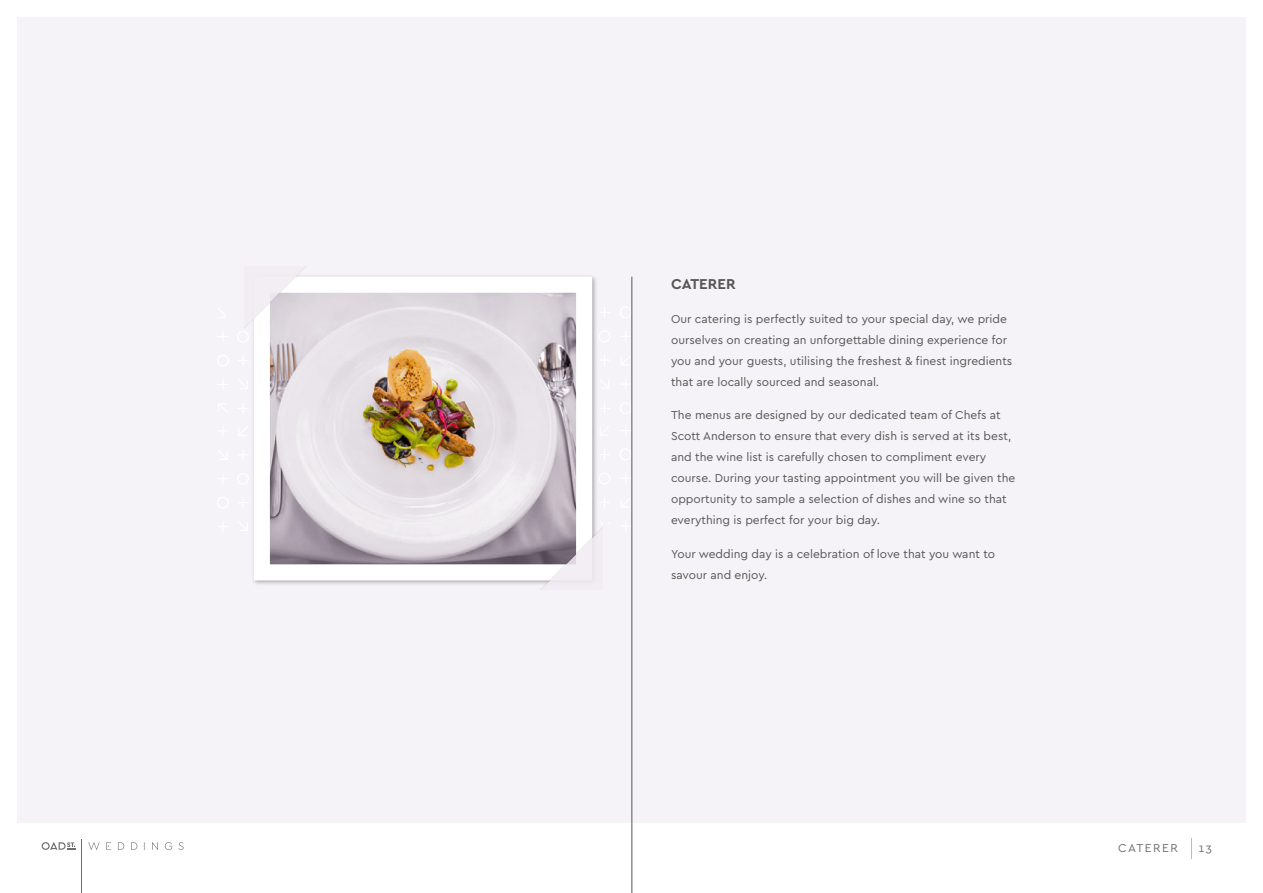
<style>
.page{position:relative;width:1263px;height:893px;background:#fff}
.page>*{position:absolute;margin:0;border:0;box-sizing:border-box;transform-origin:0 0}
.t1{font:700 15px "Cera Pro";color:#575756}
.t2{font:12px/21px "Cera GR";color:#575756}
.t3{font:12px "Cera GR";letter-spacing:.12em;color:#706f6f}
.t4{font:300 11.55px "Cera Pro";color:#706f6f}
</style>
<div class="page">
<svg style="left:1191px;top:839px;width:1px;height:20px"></svg>
<div style="left:17px;top:17px;width:1229px;height:806px;background:#f6f3f8"></div>
<svg style="left:218px;top:403px;width:9px;height:9px"></svg>
<svg style="left:239px;top:380px;width:9px;height:9px"></svg>
<svg style="left:600px;top:404px;width:9px;height:9px"></svg>
<svg style="left:600px;top:308px;width:9px;height:9px"></svg>
<svg style="left:620px;top:403px;width:11px;height:11px"></svg>
<svg style="left:219px;top:451px;width:9px;height:9px"></svg>
<svg style="left:217px;top:497px;width:11px;height:11px"></svg>
<svg style="left:621px;top:426px;width:9px;height:9px"></svg>
<svg style="left:600px;top:450px;width:9px;height:9px"></svg>
<svg style="left:621px;top:474px;width:9px;height:9px"></svg>
<div style="left:251px;top:274px;width:347px;height:312px;background:#000;opacity:.3"></div>
<img style="left:271px;top:294px;width:304px;height:269px">
<div style="left:254px;top:277px;width:338px;height:303px;border:16px solid #fff"></div>
<svg style="left:237px;top:267px;width:70px;height:76px"></svg>
<div style="left:226px;top:249px;width:18px;height:81px;background:#f6f3f8"></div>
<svg style="left:538px;top:521px;width:65px;height:69px"></svg>
<hr style="left:82px;top:839px;width:1px;height:54px;background:#706f6f">
<svg style="left:42px;top:842px;width:33px;height:8px"></svg>
<svg style="left:88px;top:842px;width:12px;height:8px"></svg>
<svg style="left:118px;top:842px;width:6px;height:8px"></svg>
<svg style="left:131px;top:842px;width:6px;height:8px"></svg>
<svg style="left:152px;top:842px;width:6px;height:8px"></svg>
<svg style="left:178px;top:842px;width:6px;height:8px"></svg>
<svg style="left:106px;top:842px;width:5px;height:8px"></svg>
<svg style="left:165px;top:842px;width:7px;height:8px"></svg>
<hr style="left:631px;top:277px;width:1px;height:616px;background:#575756">
<p class="t1" style="left:671px;top:274px;width:66px">CATERER</p>
<p class="t2" style="left:671px;top:308px;width:343px">Our catering is perfectly suited to your special day, we pride ourselves on creating an unforgettable dining experience for you and your guests, utilising the freshest &amp; finest ingredients that are locally sourced and seasonal.</p>
<p class="t2" style="left:671px;top:405px;width:346px">The menus are designed by our dedicated team of Chefs at Scott Anderson to ensure that every dish is served at its best, and the wine list is carefully chosen to compliment every course. During your tasting appointment you will be given the opportunity to sample a selection of dishes and wine so that everything is perfect for your big day.</p>
<p class="t2" style="left:671px;top:544px;width:326px">Your wedding day is a celebration of love that you want to savour and enjoy.</p>
<p class="t4" style="left:143px;top:838px;width:4px">I</p>
<p class="t3" style="left:1198px;top:841px;width:15px">13</p>
<p class="t3" style="left:1118px;top:841px;width:61px">CATERER</p>
</div>
